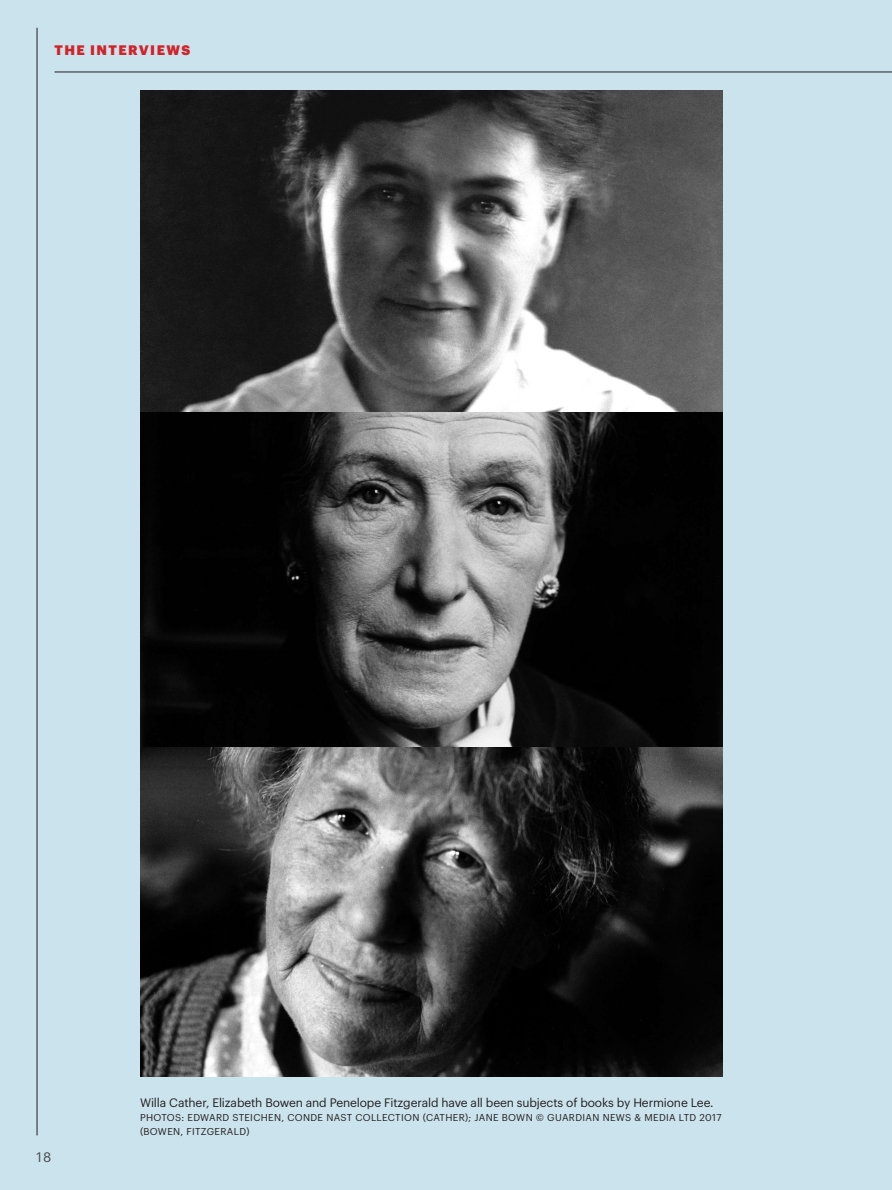
<style>
.page{position:relative;width:892px;height:1190px;background:#fff}
.page>*{position:absolute;margin:0;border:0;box-sizing:border-box;transform-origin:0 0}
.t1{font:900 13.5px "Graphik";letter-spacing:.105em;color:#d1232a}
.t2{font:13.5px "Graphik";color:#4b4c4d}
.t3{font:12px "Graphik";letter-spacing:-.01em;color:#231f20}
.t4{font:9.75px/14.2px "Graphik";letter-spacing:.035em;color:#231f20}
</style>
<div class="page">
<div style="left:0;top:0;width:891px;height:1189px;background:#cbe3ec"></div>
<hr style="left:37px;top:28px;width:1px;height:1107px;background:#231f20">
<hr style="left:55px;top:72px;width:836px;height:1px;background:#231f20">
<img style="left:140px;top:91px;width:582px;height:321px">
<img style="left:140px;top:746px;width:582px;height:330px">
<img style="left:140px;top:412px;width:582px;height:334px">
<p class="t1" style="left:55px;top:39px;width:137px">THE INTERVIEWS</p>
<p class="t2" style="left:36px;top:1146px;width:16px">18</p>
<p class="t3" style="left:140px;top:1093px;width:575px">Willa Cather, Elizabeth Bowen and Penelope Fitzgerald have all been subjects of books by Hermione Lee.</p>
<p class="t4" style="left:140px;top:1109px;width:582px">PHOTOS: EDWARD STEICHEN, CONDE NAST COLLECTION (CATHER); JANE BOWN © GUARDIAN NEWS &amp; MEDIA LTD 2017 (BOWEN, FITZGERALD)</p>
</div>
